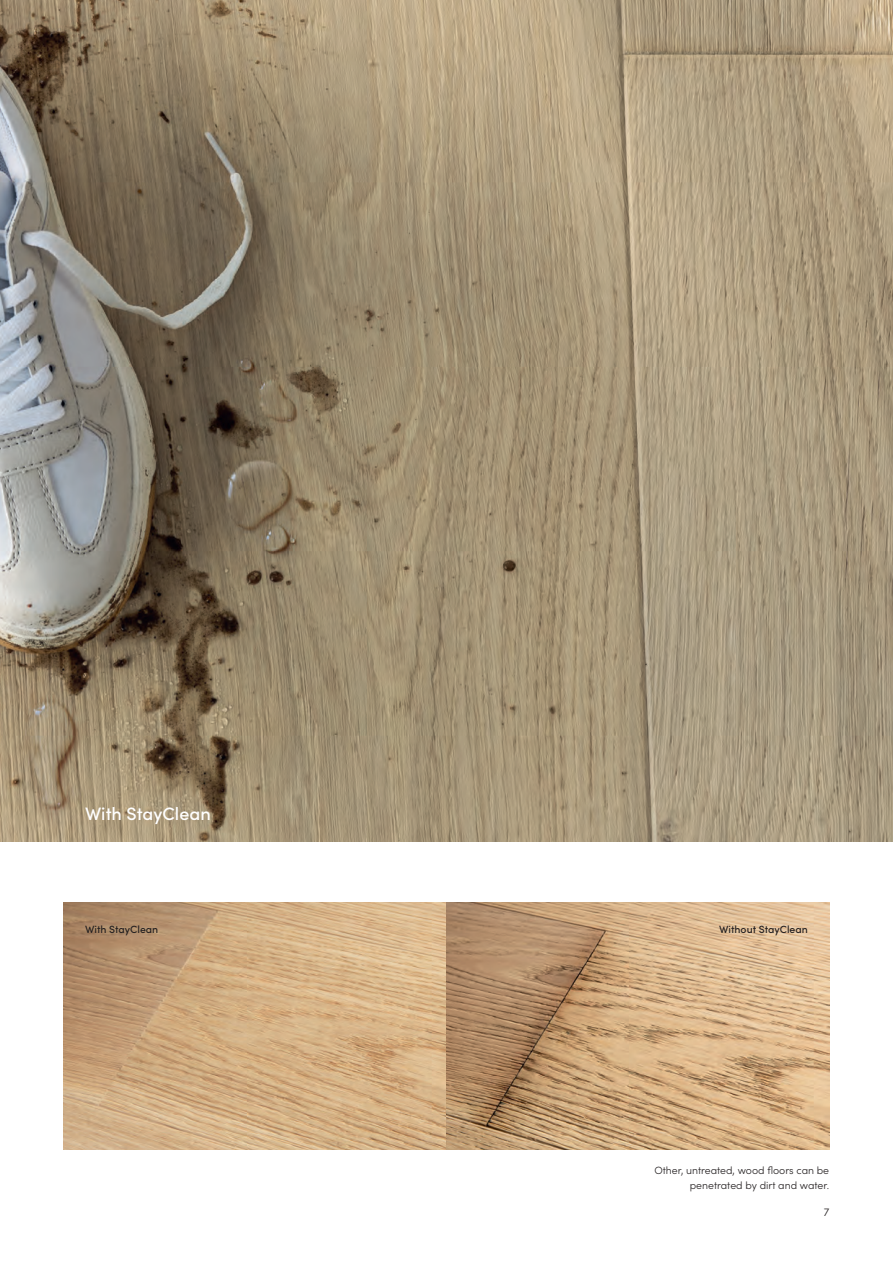
<style>
.page{position:relative;width:893px;height:1263px;background:#fff}
.page>*{position:absolute;margin:0;border:0;box-sizing:border-box;transform-origin:0 0}
.t1{font:500 18px "Sofia Pro";color:#fff}
.t2{font:300 11.25px "Sofia Pro";color:#231f20}
.t3{font:300 10.5px/15px "Sofia Pro";color:#231f20;text-align:right}
.t4{font:500 10.5px "Sofia Pro";color:#231f20}
</style>
<div class="page">
<img style="left:0;top:0;width:893px;height:841px">
<img style="left:64px;top:902px;width:765px;height:247px">
<p class="t1" style="left:85px;top:800px;width:127px">With StayClean</p>
<p class="t4" style="left:85px;top:922px;width:75px">With StayClean</p>
<p class="t4" style="left:719px;top:922px;width:90px">Without StayClean</p>
<p class="t3" style="left:654px;top:1162px;width:176px">Other, untreated, wood floors can be penetrated by dirt and water.</p>
<p class="t2" style="left:824px;top:1204px;width:7px">7</p>
</div>
